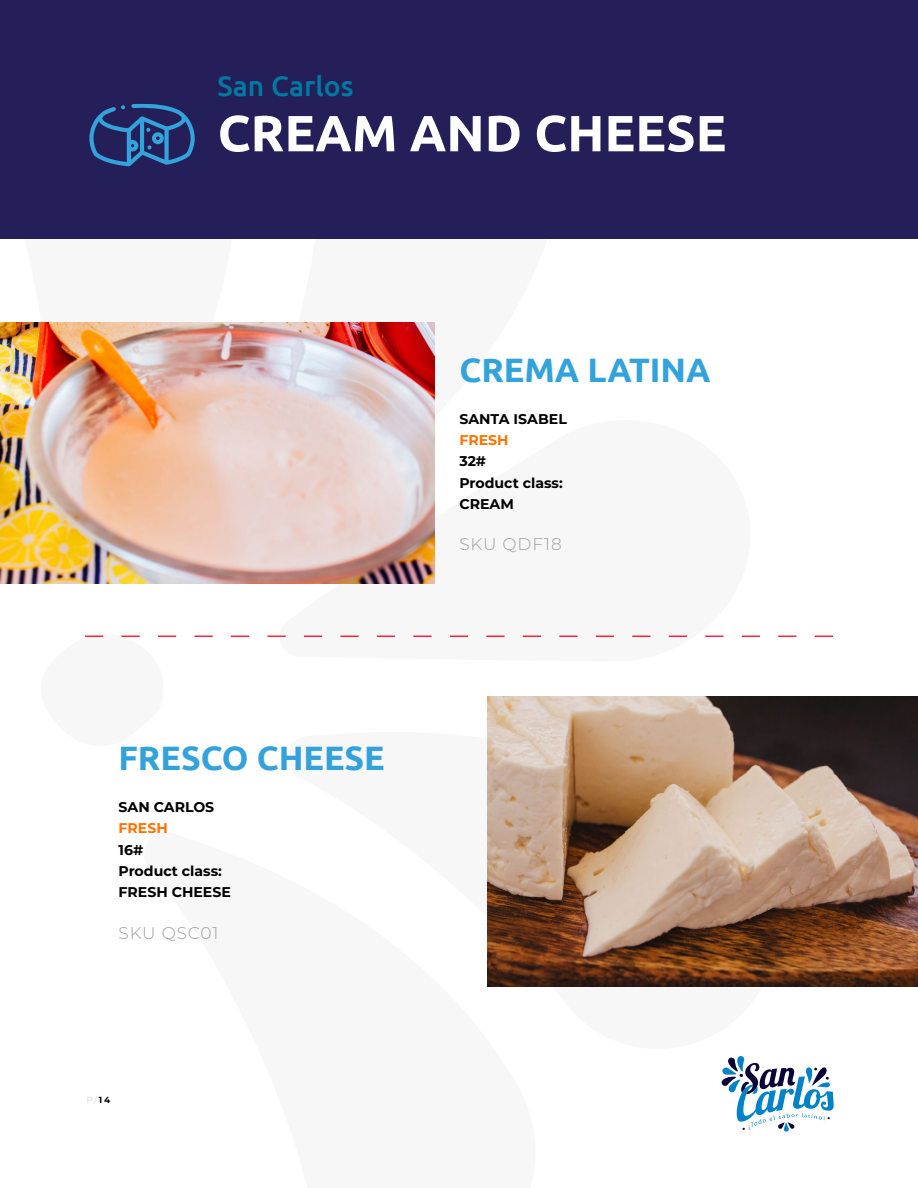
<style>
.page{position:relative;width:918px;height:1188px;background:#fff}
.page>*{position:absolute;margin:0;border:0;box-sizing:border-box;transform-origin:0 0}
.t1{font:700 50.85px "Ubuntu";color:#fff}
.t2{font:700 33.9px "Ubuntu";color:#33a2dc}
.t3{font:700 33.9px "Ubuntu";color:#33a3dc}
.t4{font:500 28.2px "Ubuntu";color:#0079a1}
.t5{font:300 16.95px "Montserrat";letter-spacing:.05em;color:#9d9fa2}
.t6{font:700 14.1px/21.1px "Montserrat";color:#000}
.t7{font:700 14.1px "Montserrat";color:#ff7300}
.t8{font:300 8.85px "Montserrat";color:#c7c8ca}
.s1{font-weight:700;color:#000}
</style>
<div class="page">
<div style="left:0;top:0;width:918px;height:239px;background:#241f59"></div>
<img style="left:488px;top:696px;width:430px;height:291px">
<svg style="left:85px;top:635px;width:748px;height:118px"></svg>
<img style="left:0;top:322px;width:435px;height:262px">
<svg style="left:89px;top:104px;width:106px;height:62px"></svg>
<hr style="left:917px;top:322px;width:1px;height:262px;background:#c7c8ca">
<svg style="left:721px;top:1056px;width:113px;height:76px"></svg>
<h3 class="t4" style="left:218px;top:68px;width:138px">San Carlos</h3>
<h1 class="t1" style="left:218px;top:102px;width:510px">CREAM AND CHEESE</h1>
<h2 class="t3" style="left:459px;top:349px;width:253px">CREMA LATINA</h2>
<p class="t6" style="left:459px;top:408px;width:109px">SANTA ISABEL</p>
<p class="t7" style="left:459px;top:430px;width:51px">FRESH</p>
<p class="t6" style="left:459px;top:450px;width:105px">32#<br>Product class:<br>CREAM</p>
<p class="t5" style="left:459px;top:533px;width:104px">SKU QDF18</p>
<h2 class="t2" style="left:119px;top:738px;width:268px">FRESCO CHEESE</h2>
<p class="t6" style="left:119px;top:796px;width:97px">SAN CARLOS</p>
<p class="t7" style="left:119px;top:818px;width:51px">FRESH</p>
<p class="t6" style="left:119px;top:838px;width:114px">16#<br>Product class:<br>FRESH CHEESE</p>
<p class="t5" style="left:119px;top:922px;width:101px">SKU QSC01</p>
<p class="t8" style="left:87px;top:1094px;width:25px">P/<span class="s1">14</span></p>
</div>
